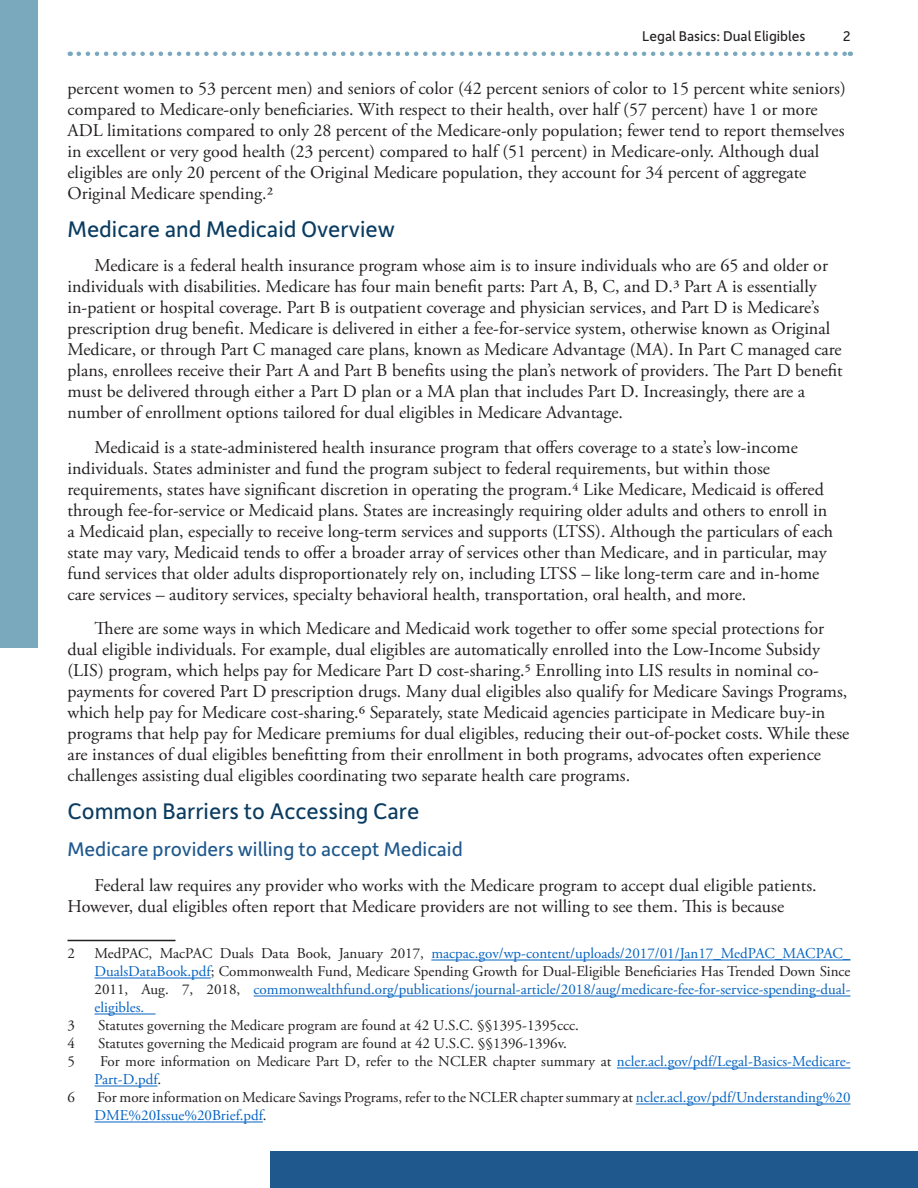
<style>
.page{position:relative;width:918px;height:1188px;background:#fff}
.page>*{position:absolute;margin:0;border:0;box-sizing:border-box;transform-origin:0 0}
.Section_Headers{font:24px "Depot New";color:#0a3c61}
.t1{font:21px "Depot New";color:#1f588d}
.Body_Text{font:18px/21px "Adobe Garamond Pro";color:#231f20}
.Endnotes{font:15px/18px "Adobe Garamond Pro";color:#231f20}
.Endnotes-2{font:15px/18px "Adobe Garamond Pro";color:#0563c1;text-align:justify}
.t2{font:15px "Depot New";color:#231f20}
.s1{color:#231f20}
.s2{color:#0563c1}
</style>
<div class="page">
<svg style="left:79px;top:52px;width:772px;height:4px"></svg>
<div style="left:0;top:0;width:38px;height:648px;background:#7aa8bc"></div>
<div style="left:270px;top:1151px;width:648px;height:37px;background:#1f588d"></div>
<hr style="left:68px;top:940px;width:108px;height:1px;background:#231f20">
<hr style="left:431px;top:960px;width:419px;height:1px;background:#0563c1">
<hr style="left:94px;top:978px;width:117px;height:1px;background:#0563c1">
<hr style="left:254px;top:996px;width:597px;height:1px;background:#0563c1">
<hr style="left:94px;top:1014px;width:62px;height:1px;background:#0563c1">
<hr style="left:617px;top:1068px;width:234px;height:1px;background:#0563c1">
<hr style="left:94px;top:1086px;width:63px;height:1px;background:#0563c1">
<hr style="left:636px;top:1104px;width:214px;height:1px;background:#0563c1">
<hr style="left:94px;top:1122px;width:169px;height:1px;background:#0563c1">
<p class="t2" style="left:642px;top:27px;width:165px">Legal Basics: Dual Eligibles</p>
<p class="t2" style="left:843px;top:27px;width:9px">2</p>
<p class="Body_Text" style="left:68px;top:78px;width:780px">percent women to 53 percent men) and seniors of color (42 percent seniors of color to 15 percent white seniors) compared to Medicare-only beneficiaries. With respect to their health, over half (57 percent) have 1 or more ADL limitations compared to only 28 percent of the Medicare-only population; fewer tend to report themselves in excellent or very good health (23 percent) compared to half (51 percent) in Medicare-only. Although dual eligibles are only 20 percent of the Original Medicare population, they account for 34 percent of aggregate Original Medicare spending.2</p>
<p class="Section_Headers" style="left:68px;top:213px;width:329px">Medicare and Medicaid Overview</p>
<p class="Body_Text" style="left:68px;top:255px;width:777px;text-indent:27px">Medicare is a federal health insurance program whose aim is to insure individuals who are 65 and older or individuals with disabilities. Medicare has four main benefit parts: Part A, B, C, and D.3 Part A is essentially in-patient or hospital coverage. Part B is outpatient coverage and physician services, and Part D is Medicare’s prescription drug benefit. Medicare is delivered in either a fee-for-service system, otherwise known as Original Medicare, or through Part C managed care plans, known as Medicare Advantage (MA). In Part C managed care plans, enrollees receive their Part A and Part B benefits using the plan’s network of providers. The Part D benefit must be delivered through either a Part D plan or a MA plan that includes Part D. Increasingly, there are a number of enrollment options tailored for dual eligibles in Medicare Advantage.</p>
<p class="Body_Text" style="left:68px;top:437px;width:767px;text-indent:27px">Medicaid is a state-administered health insurance program that offers coverage to a state’s low-income individuals. States administer and fund the program subject to federal requirements, but within those requirements, states have significant discretion in operating the program.4 Like Medicare, Medicaid is offered through fee-for-service or Medicaid plans. States are increasingly requiring older adults and others to enroll in a Medicaid plan, especially to receive long-term services and supports (LTSS). Although the particulars of each state may vary, Medicaid tends to offer a broader array of services other than Medicare, and in particular, may fund services that older adults disproportionately rely on, including LTSS – like long-term care and in-home care services – auditory services, specialty behavioral health, transportation, oral health, and more.</p>
<p class="Body_Text" style="left:68px;top:618px;width:783px;text-indent:27px">There are some ways in which Medicare and Medicaid work together to offer some special protections for dual eligible individuals. For example, dual eligibles are automatically enrolled into the Low-Income Subsidy (LIS) program, which helps pay for Medicare Part D cost-sharing.5 Enrolling into LIS results in nominal co&shy;payments for covered Part D prescription drugs. Many dual eligibles also qualify for Medicare Savings Programs, which help pay for Medicare cost-sharing.6 Separately, state Medicaid agencies participate in Medicare buy-in programs that help pay for Medicare premiums for dual eligibles, reducing their out-of-pocket costs. While these are instances of dual eligibles benefitting from their enrollment in both programs, advocates often experience challenges assisting dual eligibles coordinating two separate health care programs.</p>
<p class="Section_Headers" style="left:68px;top:795px;width:353px">Common Barriers to Accessing Care</p>
<p class="t1" style="left:68px;top:835px;width:397px">Medicare providers willing to accept Medicaid</p>
<p class="Body_Text" style="left:68px;top:875px;width:751px;text-indent:27px">Federal law requires any provider who works with the Medicare program to accept dual eligible patients.<br>However, dual eligibles often report that Medicare providers are not willing to see them. This is because</p>
<p class="Endnotes" style="left:68px;top:945px;width:9px">2</p>
<p class="Endnotes-2" style="left:94px;top:945px;width:758px"><span class="s1">MedPAC, MacPAC Duals Data Book, January 2017,</span> macpac.gov/wp-content/uploads/2017/01/Jan17_MedPAC_MACPAC_ DualsDataBook.pdf<span class="s1">; Commonwealth Fund, Medicare Spending Growth for Dual-Eligible Beneficiaries Has Trended Down Since 2011, Aug. 7, 2018,</span> commonwealthfund.org/publications/journal-article/2018/aug/medicare-fee-for-service-spending-dual&shy;eligibles.</p>
<p class="Endnotes" style="left:68px;top:1017px;width:9px">3</p>
<p class="Endnotes" style="left:98px;top:1017px;width:482px">Statutes governing the Medicare program are found at 42 U.S.C. §§1395-1395ccc.</p>
<p class="Endnotes" style="left:68px;top:1035px;width:9px">4</p>
<p class="Endnotes" style="left:98px;top:1035px;width:470px">Statutes governing the Medicaid program are found at 42 U.S.C. §§1396-1396v.</p>
<p class="Endnotes" style="left:68px;top:1053px;width:9px">5</p>
<p class="Endnotes" style="left:94px;top:1053px;width:758px;text-indent:6px">For more information on Medicare Part D, refer to the NCLER chapter summary at <span class="s2">ncler.acl.gov/pdf/Legal-Basics-Medicare-<br>Part-D.pdf</span>.</p>
<p class="Endnotes" style="left:68px;top:1089px;width:9px">6</p>
<p class="Endnotes" style="left:94px;top:1089px;width:758px">For more information on Medicare Savings Programs, refer to the NCLER chapter summary at <span class="s2">ncler.acl.gov/pdf/Understanding%20<br>DME%20Issue%20Brief.pdf</span>.</p>
</div>
